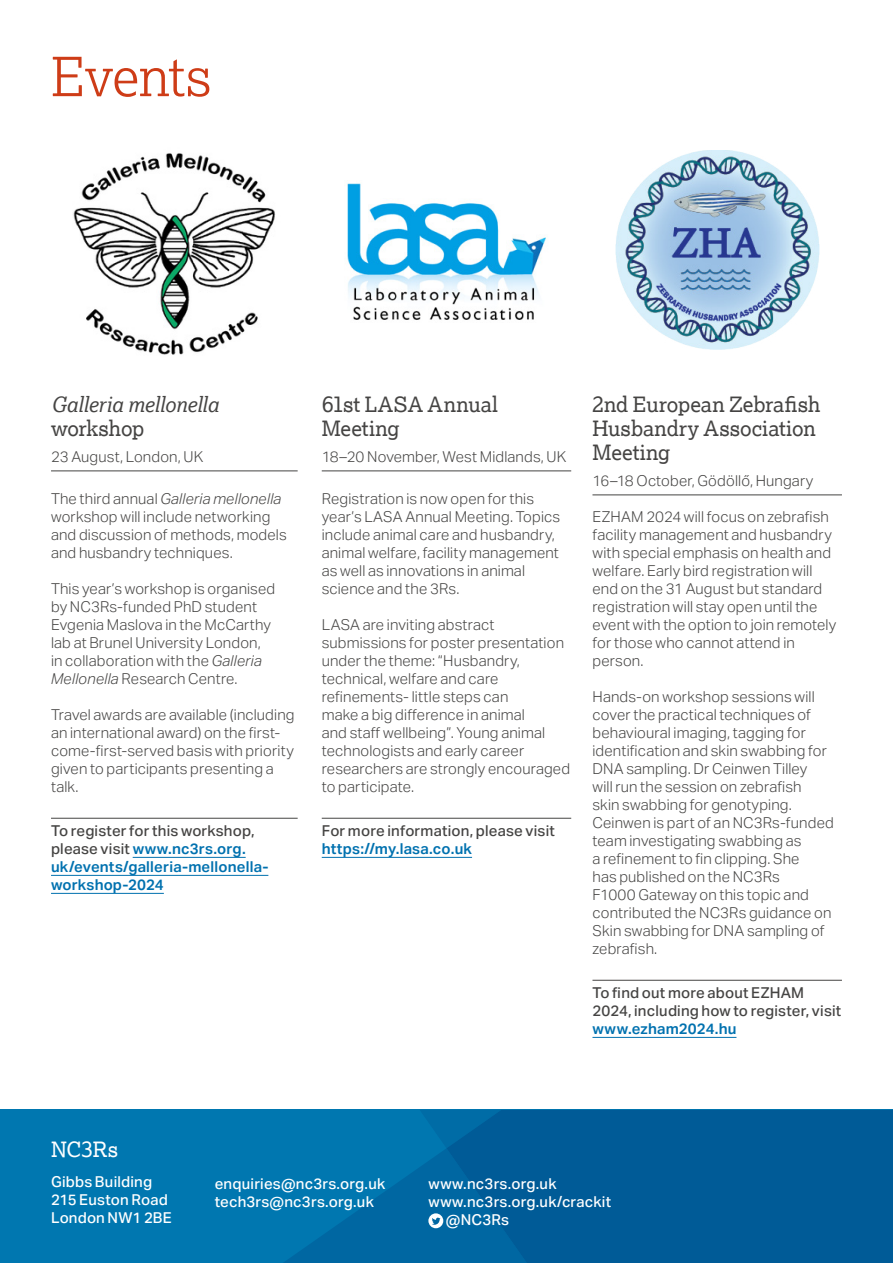
<style>
.page{position:relative;width:893px;height:1263px;background:#fff}
.page>*{position:absolute;margin:0;border:0;box-sizing:border-box;transform-origin:0 0}
.Section_header{font:300 54px "NC3 Rs Lexia";letter-spacing:-.01em;color:#ce3c17}
.Section_sub-header{font:21px/24px "NC3 Rs Lexia";color:#454443}
.Section_sub-header-2{font:italic 21px/24px "NC3 Rs Lexia";letter-spacing:-.015em;color:#454443}
.Section_sub-header-3{font:21px "NC3 Rs Lexia";letter-spacing:.005em;color:#fff}
.event_date{font:300 15px/18px "Aktiv Grotesk";letter-spacing:.01em;color:#454443}
.contact_info{font:500 15px/18px "Aktiv Grotesk";letter-spacing:.015em;color:#fff}
.Section_end_note{font:500 15px/18px "Aktiv Grotesk";letter-spacing:.015em;color:#454443}
.Section_end_note-2{font:600 15px/18px "Aktiv Grotesk";letter-spacing:.015em;color:#0071af}
.s1{font-style:normal}
.s2{font-style:italic}
.s3{font-weight:500;color:#454443}
.s4{font-weight:600;color:#0071af}
</style>
<div class="page">
<hr style="left:51px;top:471px;width:247px;height:1px;background:#454443">
<hr style="left:51px;top:818px;width:247px;height:1px;background:#454443">
<hr style="left:133px;top:857px;width:113px;height:1px;background:#0071af">
<hr style="left:51px;top:875px;width:217px;height:1px;background:#0071af">
<hr style="left:51px;top:893px;width:113px;height:1px;background:#0071af">
<img style="left:73px;top:153px;width:203px;height:202px">
<hr style="left:322px;top:471px;width:249px;height:1px;background:#454443">
<hr style="left:322px;top:818px;width:249px;height:1px;background:#454443">
<hr style="left:322px;top:857px;width:150px;height:1px;background:#0071af">
<img style="left:347px;top:183px;width:199px;height:137px">
<hr style="left:592px;top:495px;width:250px;height:1px;background:#454443">
<hr style="left:592px;top:980px;width:250px;height:1px;background:#454443">
<hr style="left:592px;top:1037px;width:144px;height:1px;background:#0071af">
<img style="left:615px;top:150px;width:204px;height:199px">
<div style="left:0;top:1110px;width:893px;height:153px;background:#0077b0"></div>
<div style="left:527px;top:1110px;width:366px;height:153px;background:#005b97"></div>
<svg style="left:284px;top:1110px;width:243px;height:153px"></svg>
<h2 class="Section_header" style="left:51px;top:43px;width:162px">Events</h2>
<h2 class="Section_sub-header-2" style="left:51px;top:392px;width:169px">Galleria mellonella <span class="s1">workshop</span></h2>
<p class="event_date" style="left:51px;top:448px;width:154px">23 August, London, UK</p>
<p class="event_date" style="left:51px;top:490px;width:237px">The third annual <span class="s2">Galleria mellonella </span>workshop will include networking and discussion of methods, models and husbandry techniques.</p>
<p class="event_date" style="left:51px;top:580px;width:226px">This year’s workshop is organised by NC3Rs-funded PhD student<br>Evgenia Maslova in the McCarthy lab at Brunel University London, in collaboration with the <span class="s2">Galleria<br>Mellonella</span> Research Centre.</p>
<p class="event_date" style="left:51px;top:706px;width:245px">Travel awards are available (including an international award) on the first&shy;come-first-served basis with priority given to participants presenting a talk.</p>
<p class="Section_end_note-2" style="left:51px;top:821px;width:219px"><span class="s3">To register for this workshop, please visit</span> www.nc3rs.org. uk/events/galleria-mellonella&shy;workshop-2024</p>
<h2 class="Section_sub-header" style="left:322px;top:392px;width:178px">61st LASA Annual<br>Meeting</h2>
<p class="event_date" style="left:322px;top:448px;width:246px">18–20 November, West Midlands, UK</p>
<p class="event_date" style="left:322px;top:490px;width:240px">Registration is now open for this year’s LASA Annual Meeting. Topics include animal care and husbandry, animal welfare, facility management as well as innovations in animal science and the 3Rs.</p>
<p class="event_date" style="left:322px;top:616px;width:250px">LASA are inviting abstract submissions for poster presentation under the theme: “Husbandry, technical, welfare and care refinements- little steps can<br>make a big difference in animal<br>and staff wellbeing”. Young animal technologists and early career researchers are strongly encouraged to participate.</p>
<p class="Section_end_note" style="left:322px;top:821px;width:235px">For more information, please visit <span class="s4">https://my.lasa.co.uk</span></p>
<h2 class="Section_sub-header" style="left:592px;top:392px;width:229px">2nd European Zebrafish<br>Husbandry Association<br>Meeting</h2>
<p class="event_date" style="left:592px;top:472px;width:222px">16–18 October, Gödöllő, Hungary</p>
<p class="event_date" style="left:592px;top:508px;width:245px">EZHAM 2024 will focus on zebrafish facility management and husbandry with special emphasis on health and welfare. Early bird registration will end on the 31 August but standard registration will stay open until the event with the option to join remotely for those who cannot attend in person.</p>
<p class="event_date" style="left:592px;top:688px;width:243px">Hands-on workshop sessions will cover the practical techniques of behavioural imaging, tagging for identification and skin swabbing for<br>DNA sampling. Dr Ceinwen Tilley<br>will run the session on zebrafish<br>skin swabbing for genotyping.<br>Ceinwen is part of an NC3Rs-funded team investigating swabbing as<br>a refinement to fin clipping. She<br>has published on the NC3Rs<br>F1000 Gateway on this topic and contributed the NC3Rs guidance on<br>Skin swabbing for DNA sampling of zebrafish.</p>
<p class="Section_end_note" style="left:592px;top:983px;width:250px">To find out more about EZHAM<br>2024, including how to register, visit <span class="s4">www.ezham2024.hu</span></p>
<h2 class="Section_sub-header-3" style="left:51px;top:1136px;width:69px">NC3Rs</h2>
<p class="contact_info" style="left:51px;top:1173px;width:103px">Gibbs Building</p>
<p class="contact_info" style="left:51px;top:1191px;width:118px">215 Euston Road</p>
<p class="contact_info" style="left:51px;top:1209px;width:122px">London NW1 2BE</p>
<p class="contact_info" style="left:215px;top:1175px;width:172px">enquiries@nc3rs.org.uk</p>
<p class="contact_info" style="left:215px;top:1193px;width:161px">tech3rs@nc3rs.org.uk</p>
<p class="contact_info" style="left:428px;top:1175px;width:130px">www.nc3rs.org.uk</p>
<p class="contact_info" style="left:446px;top:1193px;width:167px;text-indent:-18px">www.nc3rs.org.uk/crackit @NC3Rs</p>
</div>
